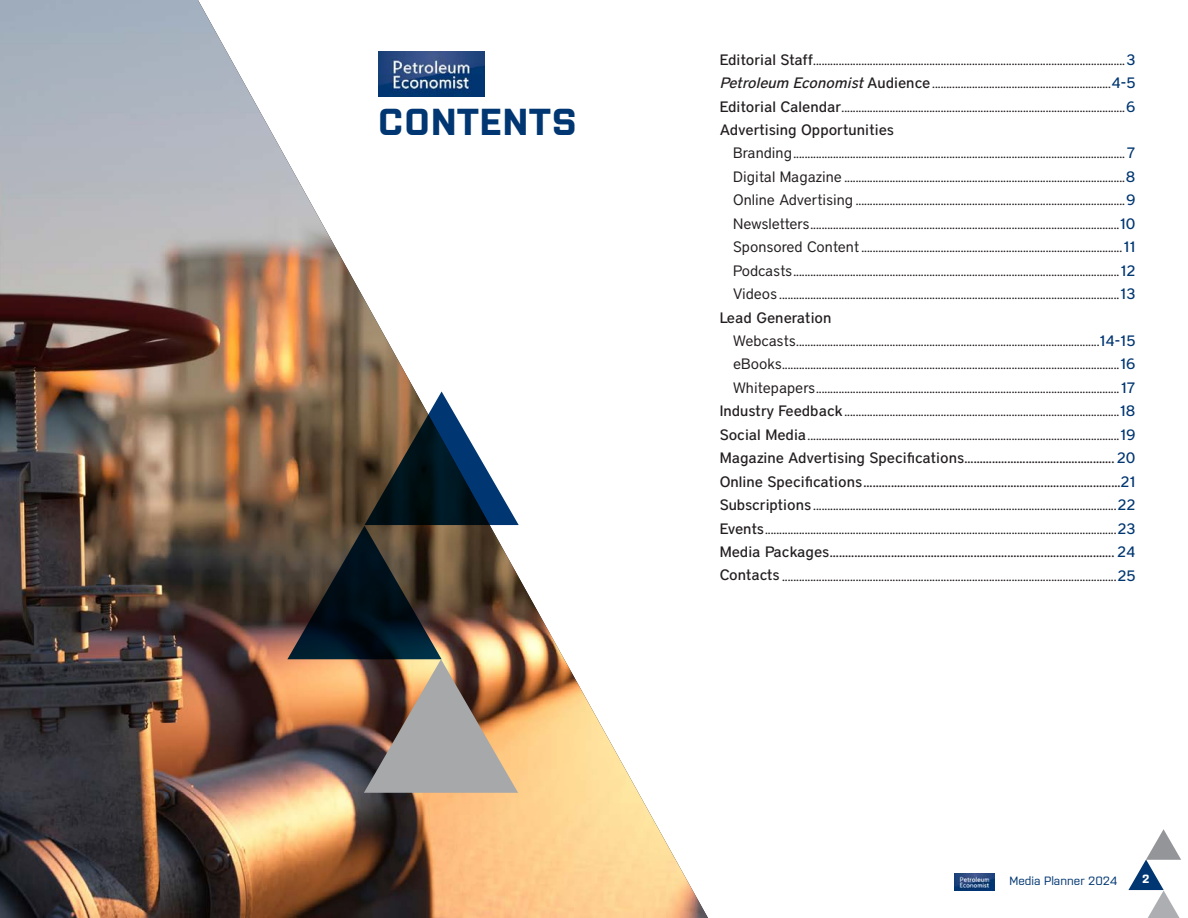
<style>
.page{position:relative;width:1188px;height:918px;background:#fff}
.page>*{position:absolute;margin:0;border:0;box-sizing:border-box;transform-origin:0 0}
.t1{font:700 37.5px "Purista";letter-spacing:.03em;color:#003671}
.t2{font:15px "District";color:#231f20}
.t3{font:15px "District";letter-spacing:-.02em;color:#231f20}
.t4{font:500 15px "District";color:#231f20}
.t5{font:12px "Purista";color:#003671}
.t6{font:700 12px "Purista";color:#fff}
.s1{font-weight:500}
.s2{font-weight:500;color:#003671}
.s3{font-weight:500;font-style:italic}
.s4{color:#003671}
</style>
<div class="page">
<img style="left:0;top:0;width:708px;height:918px">
<img style="left:287px;top:392px;width:232px;height:401px">
<img style="left:954px;top:873px;width:40px;height:17px">
<svg style="left:1128px;top:829px;width:53px;height:89px"></svg>
<p class="t1" style="left:378px;top:100px;width:200px">CONTENTS</p>
<p class="t2" style="left:720px;top:51px;width:417px"><span class="s1">Editorial Staff</span>..............................................................................................................<span class="s2">3</span></p>
<p class="t2" style="left:720px;top:74px;width:417px"><span class="s3">Petroleum Economist</span><span class="s1">Audience</span>...............................................................<span class="s2">4-5</span></p>
<p class="t2" style="left:720px;top:98px;width:417px"><span class="s1">Editorial Calendar</span>....................................................................................................<span class="s2">6</span></p>
<p class="t4" style="left:720px;top:121px;width:176px">Advertising Opportunities</p>
<p class="t2" style="left:733px;top:144px;width:404px">Branding.....................................................................................................................<span class="s2">7</span></p>
<p class="t2" style="left:733px;top:168px;width:404px">Digital Magazine ...................................................................................................<span class="s2">8</span></p>
<p class="t2" style="left:733px;top:191px;width:404px">Online Advertising ...............................................................................................<span class="s2">9</span></p>
<p class="t3" style="left:733px;top:215px;width:404px">Newsletters.............................................................................................................<span class="s2">10</span></p>
<p class="t2" style="left:733px;top:238px;width:404px">Sponsored Content............................................................................................<span class="s2">11</span></p>
<p class="t3" style="left:733px;top:262px;width:404px">Podcasts...................................................................................................................<span class="s2">12</span></p>
<p class="t2" style="left:733px;top:285px;width:404px">Videos ........................................................................................................................<span class="s2">13</span></p>
<p class="t4" style="left:720px;top:308px;width:113px">Lead Generation</p>
<p class="t3" style="left:733px;top:332px;width:404px">Webcasts...........................................................................................................<span class="s2">14-15</span></p>
<p class="t2" style="left:733px;top:355px;width:404px">eBooks.......................................................................................................................<span class="s2">16</span></p>
<p class="t2" style="left:733px;top:379px;width:404px">Whitepapers...........................................................................................................<span class="s2">17</span></p>
<p class="t2" style="left:720px;top:402px;width:417px"><span class="s1">Industry Feedback</span>.................................................................................................<span class="s2">18</span></p>
<p class="t2" style="left:720px;top:426px;width:417px"><span class="s1">Social Media</span>..............................................................................................................<span class="s2">19</span></p>
<p class="t4" style="left:720px;top:449px;width:417px">Magazine Advertising Specifications................................................. <span class="s4">20</span></p>
<p class="t4" style="left:720px;top:473px;width:417px">Online Specifications....................................................................................<span class="s4">21</span></p>
<p class="t2" style="left:720px;top:496px;width:417px"><span class="s1">Subscriptions</span> ...........................................................................................................<span class="s2">22</span></p>
<p class="t2" style="left:720px;top:520px;width:417px"><span class="s1">Events</span>............................................................................................................................<span class="s2">23</span></p>
<p class="t4" style="left:720px;top:543px;width:417px">Media Packages............................................................................................. <span class="s4">24</span></p>
<p class="t2" style="left:720px;top:566px;width:417px"><span class="s1">Contacts</span> ......................................................................................................................<span class="s2">25</span></p>
<p class="t5" style="left:1010px;top:874px;width:109px">Media Planner 2024</p>
<p class="t6" style="left:1142px;top:872px;width:9px">2</p>
</div>
